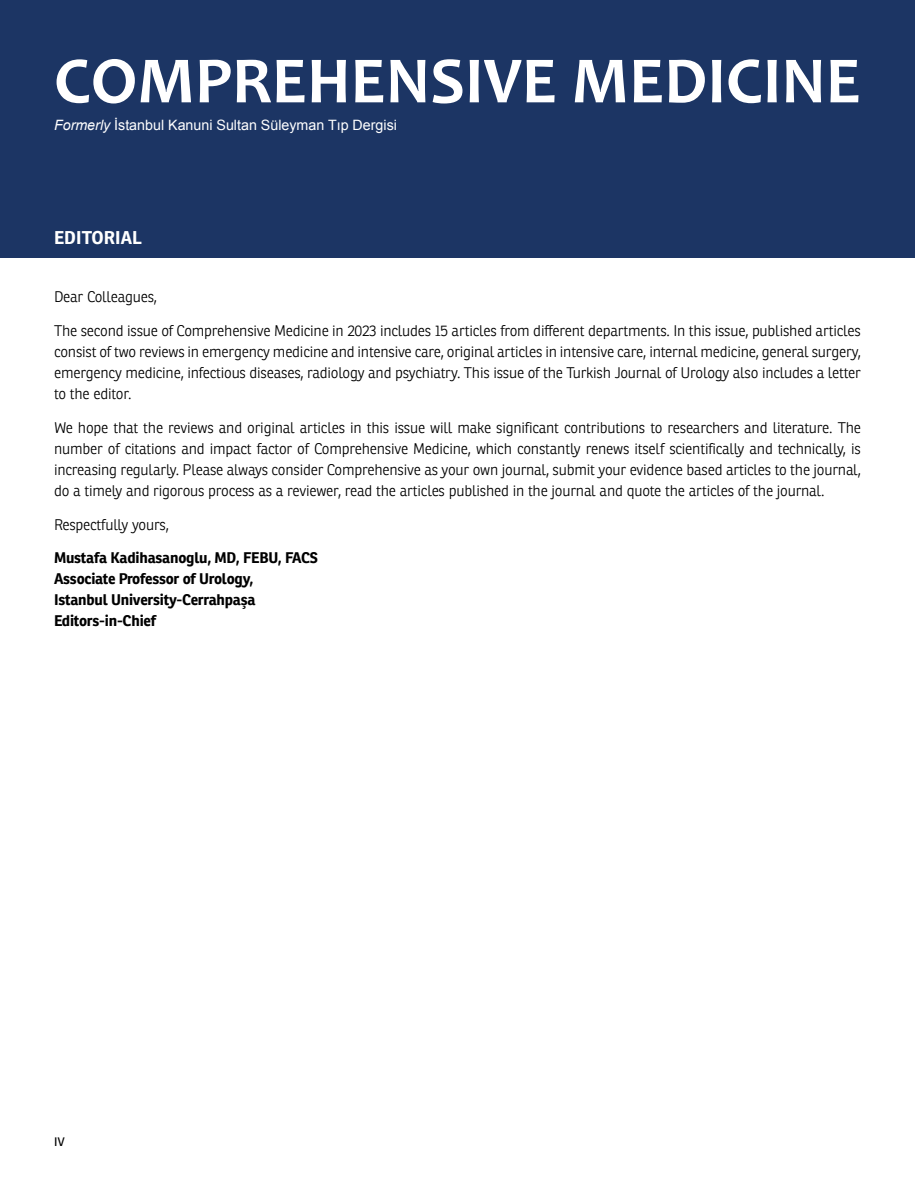
<style>
.page{position:relative;width:915px;height:1191px;background:#fff}
.page>*{position:absolute;margin:0;border:0;box-sizing:border-box;transform-origin:0 0}
.t1{font:700 66.6px "Candara";color:#fff}
.t2{font:700 18px "Ronnia";letter-spacing:.005em;color:#fff}
.t3{font:300 15px/21px "Ronnia";letter-spacing:-.015em;color:#000;text-align:justify}
.t4{font:700 15px/21px "Ronnia";letter-spacing:-.015em;color:#000}
.t5{font:14.25px "Arial";color:#fff}
.t6{font:12px "Ronnia";color:#000}
.s1{font-style:italic}
</style>
<div class="page">
<div style="left:0;top:0;width:914px;height:258px;background:#1c3564"></div>
<h1 class="t1" style="left:54px;top:40px;width:808px">COMPREHENSIVE MEDICINE</h1>
<p class="t5" style="left:54px;top:116px;width:344px"><span class="s1">Formerly</span> İstanbul Kanuni Sultan Süleyman Tıp Dergisi</p>
<p class="t2" style="left:54px;top:226px;width:89px">EDITORIAL</p>
<p class="t3" style="left:54px;top:286px;width:105px">Dear Colleagues,</p>
<p class="t3" style="left:54px;top:320px;width:808px">The second issue of Comprehensive Medicine in 2023 includes 15 articles from different departments. In this issue, published articles consist of two reviews in emergency medicine and intensive care, original articles in intensive care, internal medicine, general surgery, emergency medicine, infectious diseases, radiology and psychiatry. This issue of the Turkish Journal of Urology also includes a letter to the editor.</p>
<p class="t3" style="left:54px;top:417px;width:808px">We hope that the reviews and original articles in this issue will make significant contributions to researchers and literature. The number of citations and impact factor of Comprehensive Medicine, which constantly renews itself scientifically and technically, is increasing regularly. Please always consider Comprehensive as your own journal, submit your evidence based articles to the journal, do a timely and rigorous process as a reviewer, read the articles published in the journal and quote the articles of the journal.</p>
<p class="t3" style="left:54px;top:514px;width:116px">Respectfully yours,</p>
<p class="t4" style="left:54px;top:547px;width:265px">Mustafa Kadihasanoglu, MD, FEBU, FACS<br>Associate Professor of Urology,<br>Istanbul University-Cerrahpaşa<br>Editors-in-Chief</p>
<p class="t6" style="left:54px;top:1133px;width:12px">IV</p>
</div>
